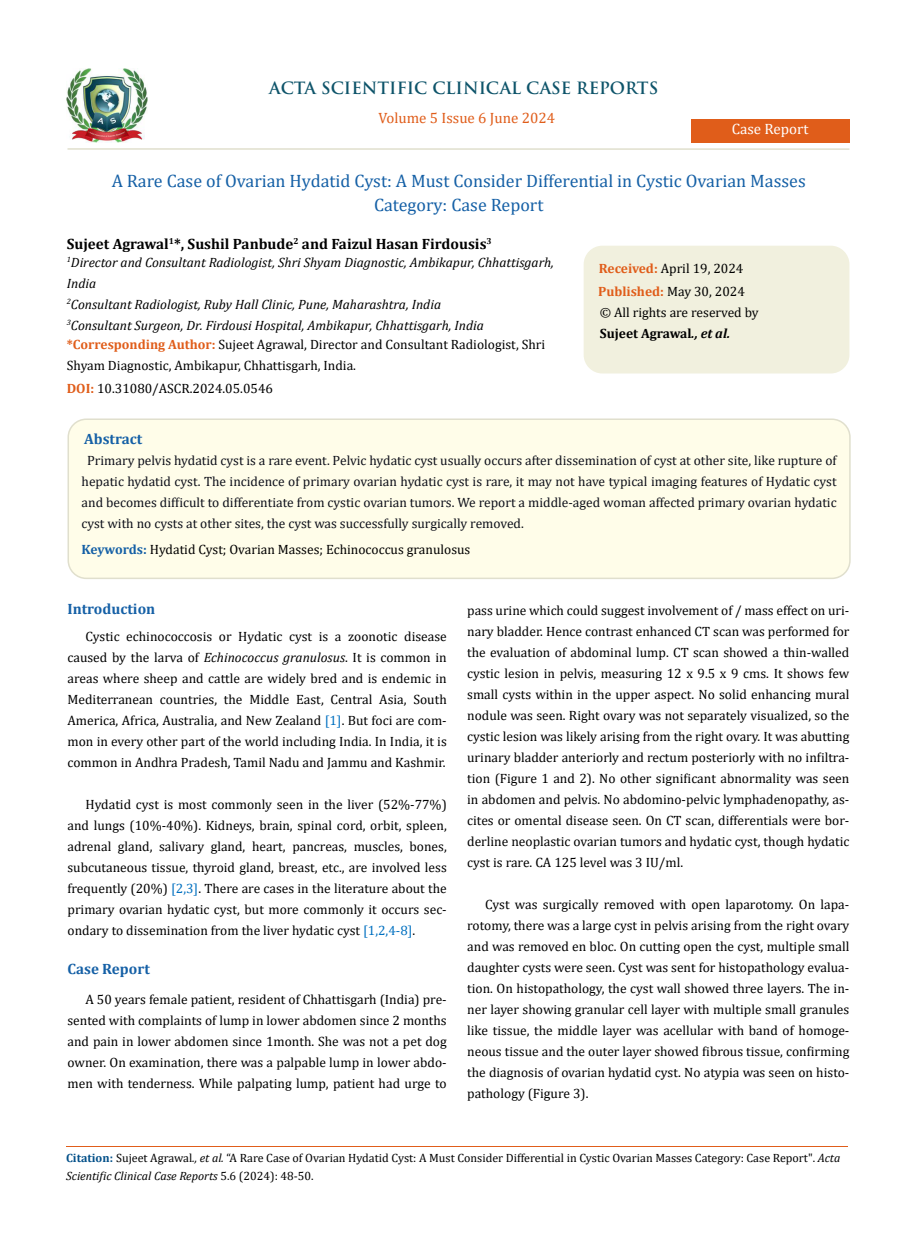
<style>
.page{position:relative;width:917px;height:1260px;background:#fff}
.page>*{position:absolute;margin:0;border:0;box-sizing:border-box;transform-origin:0 0}
.t1{font:18px/24px "Cambria";color:#1560a6;text-align:center}
.t2{font:700 16.5px "Trajan Pro";color:#0e546a}
.t3{font:700 15px "Cambria";color:#000}
.t4{font:700 15px "Cambria";color:#1560a6}
.t5{font:15px "Cambria";color:#e05d1a}
.t6{font:15px "Cambria";color:#fff}
.t7{font:13.5px/21px "Cambria";color:#000;text-align:justify}
.t8{font:13.5px/21px "Cambria";color:#0e101a;text-align:justify}
.t9{font:italic 13.5px/21px "Cambria";color:#000}
.t10{font:12px/18px "Cambria";color:#000}
.s1{font-weight:700;color:#e05d1a}
.s2{font-weight:700}
.s3{font-weight:700;font-style:italic}
.s4{font-weight:700;color:#1560a6}
.s5{font-style:italic}
.s6{color:#0070c0}
.s7{font-weight:700;color:#035089}
</style>
<div class="page">
<img style="left:67px;top:68px;width:80px;height:74px">
<div style="left:690px;top:119px;width:159px;height:23px;background:#e05d1a"></div>
<div style="left:584px;top:246px;width:264px;height:127px;background:#f1f0de;border-radius:18px"></div>
<div style="left:583px;top:246px;width:266px;height:128px;border:2px solid #f1f0de;border-radius:18px"></div>
<div style="left:68px;top:419px;width:781px;height:159px;background:#fffde9;border-radius:18px"></div>
<div style="left:67px;top:418px;width:783px;height:161px;border:2px solid #e0dfcd;border-radius:18px"></div>
<hr style="left:66px;top:1147px;width:782px;height:1px;background:#e05d1a">
<hr style="left:67px;top:148px;width:782px;height:2px;background:#e0dfcd">
<p class="t2" style="left:269px;top:77px;width:390px">ACTA SCIENTIFIC CLINICAL CASE REPORTS</p>
<p class="t5" style="left:378px;top:109px;width:178px">Volume 5 Issue 6 June 2024</p>
<p class="t6" style="left:731px;top:120px;width:78px">Case Report</p>
<h1 class="t1" style="left:112px;top:168px;width:695px">A Rare Case of Ovarian Hydatid Cyst: A Must Consider Differential in Cystic Ovarian Masses<br>Category: Case Report</h1>
<p class="t3" style="left:67px;top:234px;width:426px">Sujeet Agrawal<sup>1</sup>*, Sushil Panbude<sup>2</sup> and Faizul Hasan Firdousis<sup>3</sup></p>
<p class="t9" style="left:67px;top:251px;width:488px"><sup>1</sup>Director and Consultant Radiologist, Shri Shyam Diagnostic, Ambikapur, Chhattisgarh, India<br><sup>2</sup>Consultant Radiologist, Ruby Hall Clinic, Pune, Maharashtra, India<br><sup>3</sup>Consultant Surgeon, Dr. Firdousi Hospital, Ambikapur, Chhattisgarh, India</p>
<p class="t7" style="left:67px;top:334px;width:480px"><span class="s1">*Corresponding Author:</span> Sujeet Agrawal, Director and Consultant Radiologist, Shri<br>Shyam Diagnostic, Ambikapur, Chhattisgarh, India.</p>
<p class="t7" style="left:598px;top:256px;width:148px;line-height:23px"><span class="s1">Received:</span> April 19, 2024<br><span class="s1">Published:</span> May 30, 2024</p>
<p class="t7" style="left:599px;top:302px;width:160px">© All rights are reserved by<br><span class="s2">Sujeet Agrawal</span><span class="s3">., et al.</span></p>
<p class="t7" style="left:67px;top:378px;width:208px"><span class="s1">DOI:</span> 10.31080/ASCR.2024.05.0546</p>
<p class="t4" style="left:84px;top:428px;width:60px">Abstract</p>
<p class="t8" style="left:82px;top:450px;width:756px;text-indent:6px">Primary pelvis hydatid cyst is a rare event. Pelvic hydatic cyst usually occurs after dissemination of cyst at other site, like rupture of hepatic hydatid cyst. The incidence of primary ovarian hydatic cyst is rare, it may not have typical imaging features of Hydatic cyst and becomes difficult to differentiate from cystic ovarian tumors. We report a middle-aged woman affected primary ovarian hydatic cyst with no cysts at other sites, the cyst was successfully surgically removed.</p>
<p class="t7" style="left:82px;top:538px;width:390px"><span class="s4">Keywords:</span> Hydatid Cyst; Ovarian Masses; Echinococcus granulosus</p>
<p class="t4" style="left:67px;top:599px;width:89px">Introduction</p>
<p class="t7" style="left:67px;top:625px;width:381px;text-indent:18px">Cystic echinococcosis or Hydatic cyst is a zoonotic disease caused by the larva of <span class="s5">Echinococcus granulosus</span>. It is common in areas where sheep and cattle are widely bred and is endemic in Mediterranean countries, the Middle East, Central Asia, South America, Africa, Australia, and New Zealand <span class="s6">[1]</span>. But foci are com&shy;mon in every other part of the world including India. In India, it is common in Andhra Pradesh, Tamil Nadu and Jammu and Kashmir.</p>
<p class="t7" style="left:67px;top:793px;width:381px;text-indent:18px">Hydatid cyst is most commonly seen in the liver (52%-77%) and lungs (10%-40%). Kidneys, brain, spinal cord, orbit, spleen, adrenal gland, salivary gland, heart, pancreas, muscles, bones, subcutaneous tissue, thyroid gland, breast, etc., are involved less frequently (20%) <span class="s6">[2,3]</span>. There are cases in the literature about the primary ovarian hydatic cyst, but more commonly it occurs sec&shy;ondary to dissemination from the liver hydatic cyst <span class="s6">[1,2,4-8]</span>.</p>
<p class="t4" style="left:67px;top:959px;width:84px">Case Report</p>
<p class="t7" style="left:67px;top:989px;width:381px;text-indent:18px">A 50 years female patient, resident of Chhattisgarh (India) pre&shy;sented with complaints of lump in lower abdomen since 2 months and pain in lower abdomen since 1month. She was not a pet dog owner. On examination, there was a palpable lump in lower abdo&shy;men with tenderness. While palpating lump, patient had urge to</p>
<p class="t7" style="left:467px;top:600px;width:384px">pass urine which could suggest involvement of / mass effect on uri&shy;nary bladder. Hence contrast enhanced CT scan was performed for the evaluation of abdominal lump. CT scan showed a thin-walled cystic lesion in pelvis, measuring 12 x 9.5 x 9 cms. It shows few small cysts within in the upper aspect. No solid enhancing mural nodule was seen. Right ovary was not separately visualized, so the cystic lesion was likely arising from the right ovary. It was abutting urinary bladder anteriorly and rectum posteriorly with no infiltra&shy;tion (Figure 1 and 2). No other significant abnormality was seen in abdomen and pelvis. No abdomino-pelvic lymphadenopathy, as&shy;cites or omental disease seen. On CT scan, differentials were bor&shy;derline neoplastic ovarian tumors and hydatic cyst, though hydatic cyst is rare. CA 125 level was 3 IU/ml.</p>
<p class="t7" style="left:467px;top:894px;width:384px;text-indent:18px">Cyst was surgically removed with open laparotomy. On lapa&shy;rotomy, there was a large cyst in pelvis arising from the right ovary and was removed en bloc. On cutting open the cyst, multiple small daughter cysts were seen. Cyst was sent for histopathology evalua&shy;tion. On histopathology, the cyst wall showed three layers. The in&shy;ner layer showing granular cell layer with multiple small granules like tissue, the middle layer was acellular with band of homoge&shy;neous tissue and the outer layer showed fibrous tissue, confirming the diagnosis of ovarian hydatid cyst. No atypia was seen on histo&shy;pathology (Figure 3).</p>
<p class="t10" style="left:66px;top:1149px;width:775px"><span class="s7">Citation:</span> Sujeet Agrawal<span class="s5">., et al.</span> “A Rare Case of Ovarian Hydatid Cyst: A Must Consider Differential in Cystic Ovarian Masses Category: Case Report". <span class="s5">Acta<br>Scientific Clinical Case Reports</span> 5.6 (2024): 48-50.</p>
</div>
